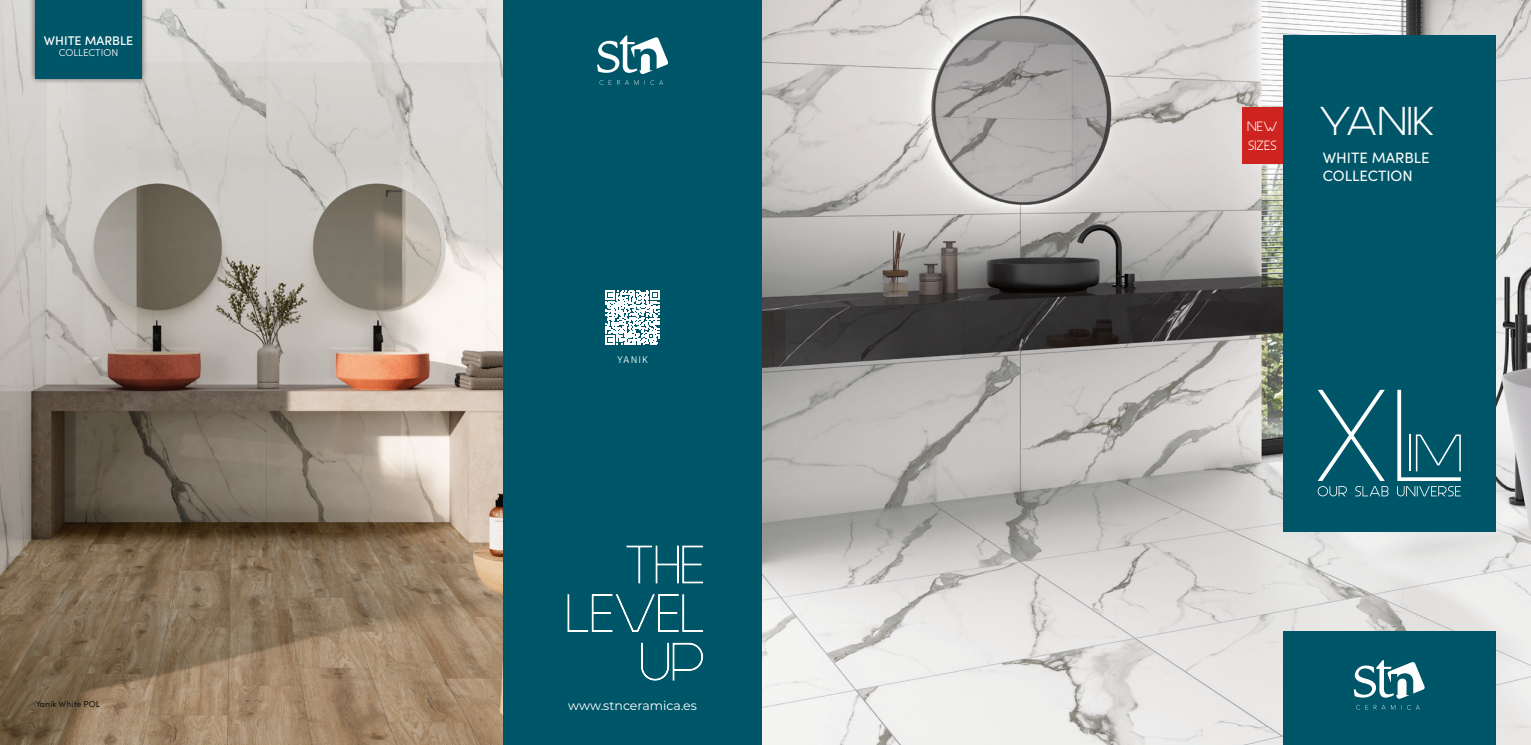
<style>
.page{position:relative;width:1531px;height:745px;background:#fff}
.page>*{position:absolute;margin:0;border:0;box-sizing:border-box;transform-origin:0 0}
.t1{font:700 37.5px "Aspergit";color:#fff}
.t2{font:15px "Sofia Pro";color:#fff}
.TEXTO_BASE{font:12.5px "Montserrat";color:#fff}
.t3{font:500 12.5px "Sofia Pro";color:#fff}
.t4{font:700 12.5px "Aspergit";color:#fff}
.t5{font:300 10px "Sofia Pro";color:#fff}
.t6{font:100 10px "Config Variable";letter-spacing:.1em;color:#fff}
.t7{font:500 8.75px "Sofia Pro";color:#1d1d1b}
</style>
<div class="page">
<img style="left:0;top:0;width:503px;height:744px">
<img style="left:762px;top:0;width:769px;height:744px">
<div style="left:503px;top:0;width:259px;height:744px;background:#005669"></div>
<svg style="left:597px;top:35px;width:71px;height:39px"></svg>
<svg style="left:617px;top:80px;width:46px;height:5px"></svg>
<div style="left:29px;top:0;width:119px;height:84px;background:#1d1d1b;opacity:.75"></div>
<div style="left:35px;top:0;width:107px;height:78px;background:#005669"></div>
<div style="left:1283px;top:631px;width:212px;height:113px;background:#005669"></div>
<div style="left:1283px;top:35px;width:212px;height:496px;background:#005669"></div>
<svg style="left:1354px;top:660px;width:71px;height:38px"></svg>
<svg style="left:1391px;top:705px;width:4px;height:4px"></svg>
<svg style="left:1356px;top:704px;width:29px;height:5px"></svg>
<svg style="left:1401px;top:705px;width:19px;height:4px"></svg>
<svg style="left:1318px;top:389px;width:67px;height:91px"></svg>
<svg style="left:1397px;top:389px;width:64px;height:91px"></svg>
<svg style="left:1317px;top:486px;width:143px;height:10px"></svg>
<svg style="left:606px;top:290px;width:53px;height:54px"></svg>
<div style="left:1242px;top:107px;width:40px;height:57px;background:#cd2420"></div>
<svg style="left:641px;top:642px;width:63px;height:38px"></svg>
<svg style="left:567px;top:594px;width:137px;height:38px"></svg>
<svg style="left:626px;top:545px;width:78px;height:38px"></svg>
<p class="t3" style="left:44px;top:31px;width:91px">WHITE MARBLE</p>
<p class="t5" style="left:59px;top:45px;width:61px">COLLECTION</p>
<p class="t6" style="left:617px;top:354px;width:32px">YANIK</p>
<p class="t7" style="left:35px;top:697px;width:66px">Yanik White POL</p>
<p class="TEXTO_BASE" style="left:568px;top:696px;width:130px">www.stnceramica.es</p>
<p class="t4" style="left:1247px;top:119px;width:32px">NEW</p>
<p class="t4" style="left:1248px;top:138px;width:30px">SIZES</p>
<p class="t1" style="left:1318px;top:101px;width:118px">YANIK</p>
<p class="t2" style="left:1323px;top:147px;width:108px">WHITE MARBLE</p>
<p class="t2" style="left:1323px;top:164px;width:92px">COLLECTION</p>
</div>
